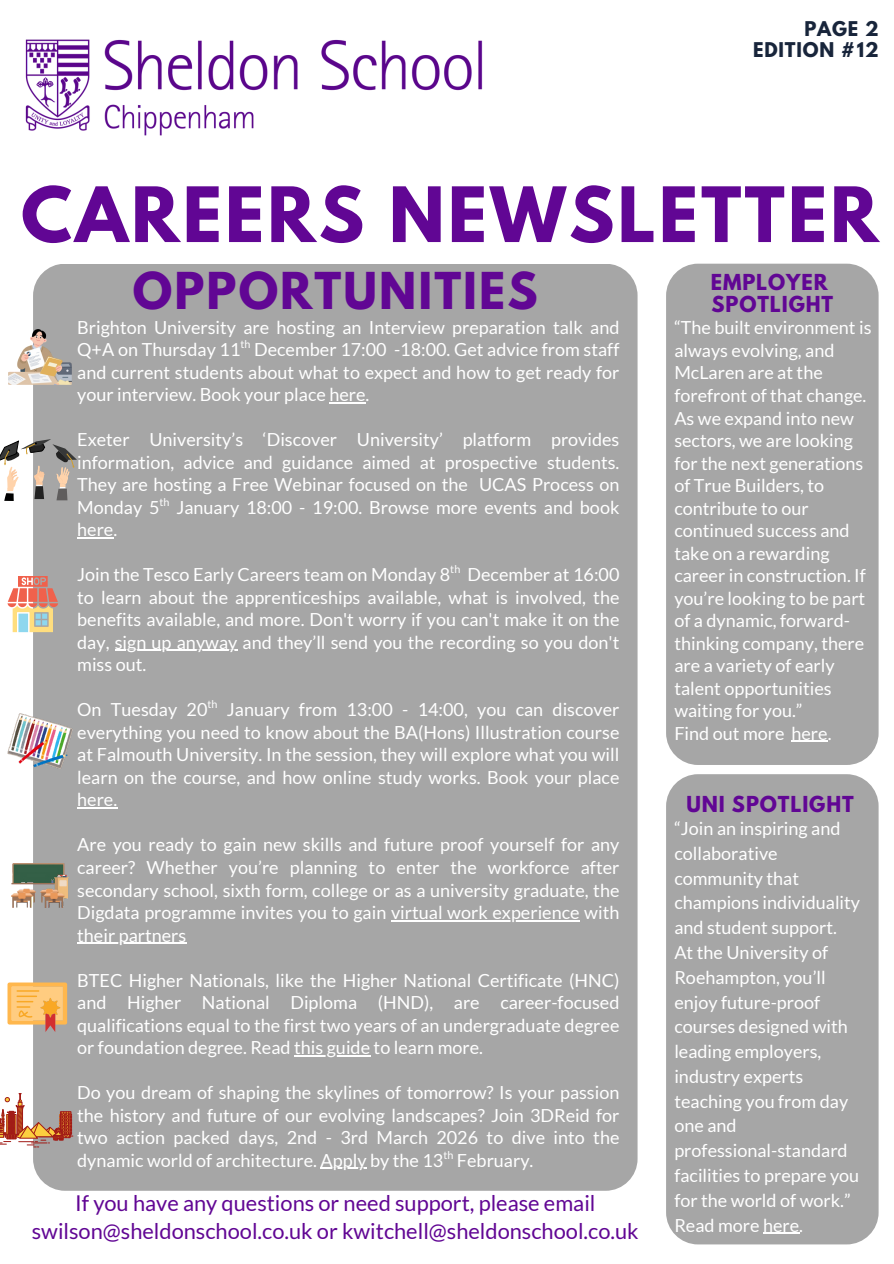
<style>
.page{position:relative;width:894px;height:1264px;background:#fff}
.page>*{position:absolute;margin:0;border:0;box-sizing:border-box;transform-origin:0 0}
.t1{font:700 67.5px "League Spartan";letter-spacing:.045em;color:#610694}
.t2{font:700 45px "League Spartan";letter-spacing:.045em;color:#610694}
.t3{font:21.75px/28.2px "Lato";color:#610694;text-align:center}
.t4{font:700 19.5px/22.5px "League Spartan";letter-spacing:.045em;color:#610694}
.t5{font:18px/22.5px "Lato";color:#fff;text-align:justify}
.t6{font:700 18px/20.2px "League Spartan";letter-spacing:.045em;color:#18253b;text-align:right}
.t7{font:10.8px "Lato";color:#fff}
</style>
<div class="page">
<div style="left:33px;top:264px;width:604px;height:926px;background:#a6a6a6"></div>
<div style="left:666px;top:264px;width:212px;height:501px;background:#a6a6a6"></div>
<div style="left:666px;top:774px;width:212px;height:470px;background:#a6a6a6"></div>
<img style="left:25px;top:39px;width:458px;height:97px">
<img style="left:8px;top:329px;width:63px;height:56px">
<svg style="left:0;top:439px;width:77px;height:62px"></svg>
<svg style="left:7px;top:576px;width:51px;height:56px"></svg>
<img style="left:7px;top:713px;width:66px;height:55px">
<img style="left:11px;top:863px;width:58px;height:44px">
<svg style="left:8px;top:982px;width:59px;height:50px;background:#f4bb72"></svg>
<hr style="left:329px;top:402px;width:36px;height:1px;background:#fff">
<hr style="left:77px;top:537px;width:36px;height:1px;background:#fff">
<hr style="left:115px;top:650px;width:122px;height:1px;background:#fff">
<hr style="left:77px;top:807px;width:40px;height:1px;background:#fff">
<hr style="left:391px;top:920px;width:188px;height:1px;background:#fff">
<hr style="left:77px;top:942px;width:109px;height:1px;background:#fff">
<hr style="left:294px;top:1055px;width:76px;height:1px;background:#fff">
<hr style="left:320px;top:1167px;width:46px;height:1px;background:#fff">
<svg style="left:0;top:1093px;width:73px;height:54px"></svg>
<hr style="left:791px;top:741px;width:36px;height:1px;background:#fff">
<hr style="left:762px;top:1232px;width:37px;height:1px;background:#fff">
<p class="t6" style="left:752px;top:21px;width:127px">PAGE 2<br>EDITION #12</p>
<h1 class="t1" style="left:21px;top:181px;width:858px">CAREERS NEWSLETTER</h1>
<h2 class="t2" style="left:133px;top:268px;width:406px">OPPORTUNITIES</h2>
<p class="t4" style="left:710px;top:273px;width:124px">EMPLOYER<br>SPOTLIGHT</p>
<p class="t5" style="left:77px;top:315px;width:543px">Brighton University are hosting an Interview preparation talk and Q+A on Thursday 11 December 17:00 -18:00. Get advice from staff and current students about what to expect and how to get ready for your interview. Book your place here.</p>
<p class="t7" style="left:240px;top:337px;width:12px">th</p>
<p class="t5" style="left:77px;top:428px;width:543px">Exeter University’s ‘Discover University’ platform provides information, advice and guidance aimed at prospective students.<br>They are hosting a Free Webinar focused on the UCAS Process on Monday 5 January 18:00 - 19:00. Browse more events and book here.</p>
<p class="t7" style="left:159px;top:495px;width:12px">th</p>
<p class="t7" style="left:450px;top:562px;width:12px">th</p>
<p class="t5" style="left:77px;top:563px;width:543px">Join the Tesco Early Careers team on Monday 8 December at 16:00 to learn about the apprenticeships available, what is involved, the benefits available, and more. Don't worry if you can't make it on the day, sign up anyway and they’ll send you the recording so you don't miss out.</p>
<p class="t7" style="left:207px;top:697px;width:12px">th</p>
<p class="t5" style="left:77px;top:698px;width:543px">On Tuesday 20 January from 13:00 - 14:00, you can discover everything you need to know about the BA(Hons) Illustration course at Falmouth University. In the session, they will explore what you will learn on the course, and how online study works. Book your place here.</p>
<p class="t5" style="left:77px;top:833px;width:543px">Are you ready to gain new skills and future proof yourself for any career? Whether you’re planning to enter the workforce after secondary school, sixth form, college or as a university graduate, the Digdata programme invites you to gain virtual work experience with their partners</p>
<p class="t5" style="left:77px;top:968px;width:543px">BTEC Higher Nationals, like the Higher National Certificate (HNC) and Higher National Diploma (HND), are career-focused qualifications equal to the first two years of an undergraduate degree or foundation degree. Read this guide to learn more.</p>
<p class="t5" style="left:77px;top:1080px;width:543px">Do you dream of shaping the skylines of tomorrow? Is your passion the history and future of our evolving landscapes? Join 3DReid for two action packed days, 2nd - 3rd March 2026 to dive into the dynamic world of architecture. Apply by the 13 February.</p>
<p class="t7" style="left:443px;top:1148px;width:12px">th</p>
<p class="t3" style="left:32px;top:1188px;width:608px">If you have any questions or need support, please email swilson@sheldonschool.co.uk or kwitchell@sheldonschool.co.uk</p>
<p class="t5" style="left:674px;top:316px;width:198px;text-align:left">“The built environment is always evolving, and<br>McLaren are at the forefront of that change.<br>As we expand into new sectors, we are looking for the next generations of True Builders, to contribute to our continued success and take on a rewarding career in construction. If you’re looking to be part of a dynamic, forward&shy;thinking company, there are a variety of early talent opportunities waiting for you.”<br>Find out more here.</p>
<p class="t4" style="left:686px;top:795px;width:169px">UNI SPOTLIGHT</p>
<p class="t5" style="left:674px;top:815px;width:187px;line-height:24.8px;text-align:left">“Join an inspiring and collaborative community that champions individuality and student support.<br>At the University of<br>Roehampton, you’ll enjoy future-proof courses designed with leading employers, industry experts teaching you from day one and professional-standard facilities to prepare you for the world of work.”<br>Read more here.</p>
</div>
